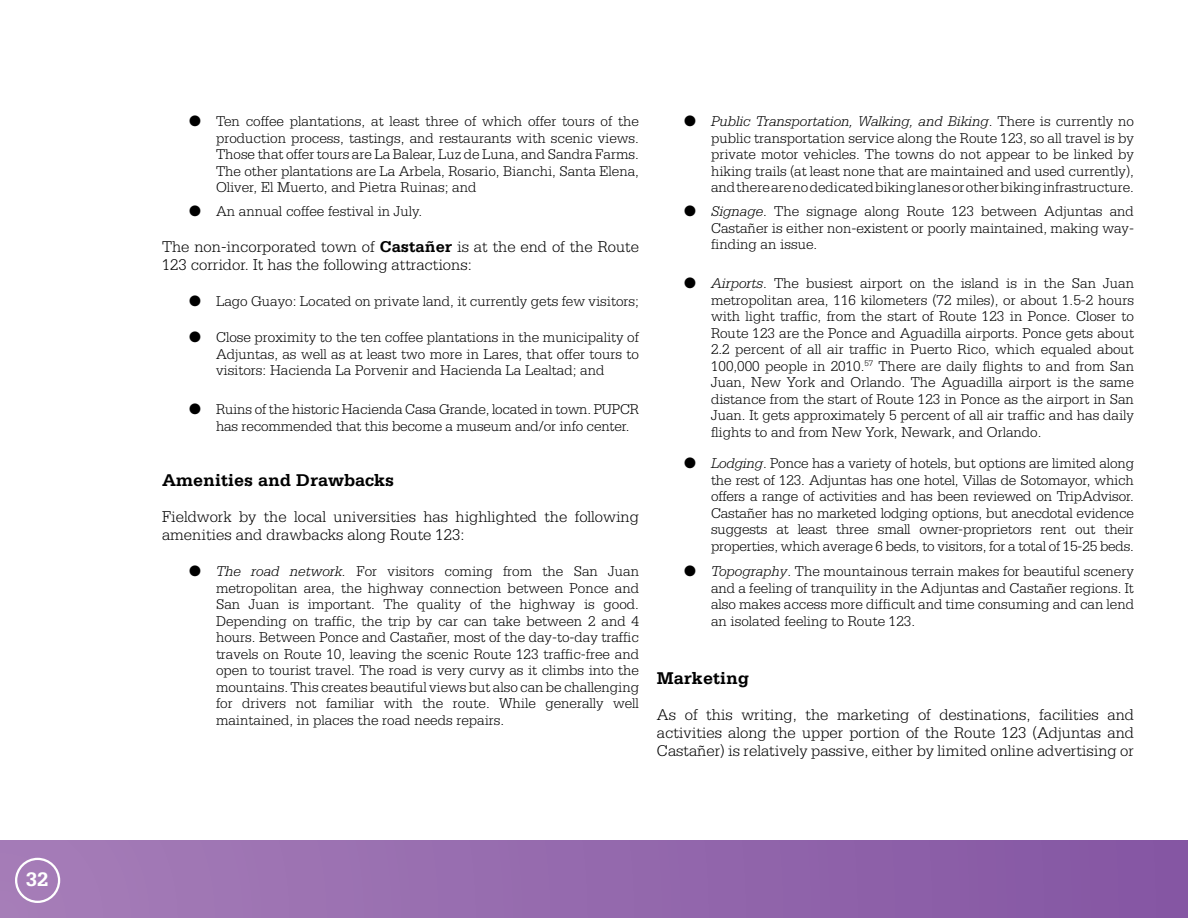
<style>
.page{position:relative;width:1188px;height:918px;background:#fff}
.page>*{position:absolute;margin:0;border:0;box-sizing:border-box;transform-origin:0 0}
.t1{font:700 20.7px "Serifa Std";color:#fff}
.t2{font:700 18px "Serifa Std";color:#000}
.t3{font:300 16.5px/18px "Serifa Std";color:#000}
.t4{font:300 15px/16.5px "Serifa Std";color:#000;text-align:justify}
.s1{font-weight:700}
.s2{font-style:italic}
</style>
<div class="page">
<div style="left:0;top:840px;width:1188px;height:78px;background:linear-gradient(to right,#a67eb8,#8455a3)"></div>
<div style="left:15px;top:858px;width:45px;height:45px;border:2px solid #fff;border-radius:50%"></div>
<h1 class="t1" style="left:26px;top:867px;width:24px">32</h1>
<p class="t4" style="left:216px;top:113px;width:425px;text-indent:-27px">● Ten coffee plantations, at least three of which offer tours of the production process, tastings, and restaurants with scenic views.<br>Those that offer tours are La Balear, Luz de Luna, and Sandra Farms.<br>The other plantations are La Arbela, Rosario, Bianchi, Santa Elena, Oliver, El Muerto, and Pietra Ruinas; and</p>
<p class="t4" style="left:189px;top:203px;width:235px">● An annual coffee festival in July.</p>
<p class="t3" style="left:162px;top:238px;width:478px">The non-incorporated town of <span class="s1">Castañer</span> is at the end of the Route<br>123 corridor. It has the following attractions:</p>
<p class="t4" style="left:189px;top:293px;width:451px">● Lago Guayo: Located on private land, it currently gets few visitors;</p>
<p class="t4" style="left:216px;top:329px;width:425px;text-indent:-27px">● Close proximity to the ten coffee plantations in the municipality of Adjuntas, as well as at least two more in Lares, that offer tours to visitors: Hacienda La Porvenir and Hacienda La Lealtad; and</p>
<p class="t4" style="left:216px;top:401px;width:425px;text-indent:-27px">● Ruins of the historic Hacienda Casa Grande, located in town. PUPCR has recommended that this become a museum and/or info center.</p>
<p class="t2" style="left:162px;top:470px;width:234px">Amenities and Drawbacks</p>
<p class="t3" style="left:162px;top:508px;width:478px">Fieldwork by the local universities has highlighted the following amenities and drawbacks along Route 123:</p>
<p class="t4" style="left:216px;top:563px;width:425px;text-indent:-27px">● <span class="s2">The road network.</span> For visitors coming from the San Juan metropolitan area, the highway connection between Ponce and San Juan is important. The quality of the highway is good.<br>Depending on traffic, the trip by car can take between 2 and 4 hours. Between Ponce and Castañer, most of the day-to-day traffic travels on Route 10, leaving the scenic Route 123 traffic-free and open to tourist travel. The road is very curvy as it climbs into the mountains. This creates beautiful views but also can be challenging for drivers not familiar with the route. While generally well maintained, in places the road needs repairs.</p>
<p class="t4" style="left:711px;top:113px;width:425px;text-indent:-27px">● <span class="s2">Public Transportation, Walking, and Biking</span>. There is currently no public transportation service along the Route 123, so all travel is by private motor vehicles. The towns do not appear to be linked by hiking trails (at least none that are maintained and used currently), and there are no dedicated biking lanes or other biking infrastructure.</p>
<p class="t4" style="left:711px;top:203px;width:425px;text-indent:-27px">● <span class="s2">Signage</span>. The signage along Route 123 between Adjuntas and Castañer is either non-existent or poorly maintained, making way&shy;finding an issue.</p>
<p class="t4" style="left:711px;top:275px;width:425px;text-indent:-27px">● <span class="s2">Airports</span>. The busiest airport on the island is in the San Juan metropolitan area, 116 kilometers (72 miles), or about 1.5-2 hours with light traffic, from the start of Route 123 in Ponce. Closer to Route 123 are the Ponce and Aguadilla airports. Ponce gets about 2.2 percent of all air traffic in Puerto Rico, which equaled about 100,000 people in 2010.<sup>57</sup> There are daily flights to and from San Juan, New York and Orlando. The Aguadilla airport is the same distance from the start of Route 123 in Ponce as the airport in San Juan. It gets approximately 5 percent of all air traffic and has daily flights to and from New York, Newark, and Orlando.</p>
<p class="t4" style="left:711px;top:455px;width:424px;text-indent:-27px">● <span class="s2">Lodging</span>. Ponce has a variety of hotels, but options are limited along the rest of 123. Adjuntas has one hotel, Villas de Sotomayor, which offers a range of activities and has been reviewed on TripAdvisor.<br>Castañer has no marketed lodging options, but anecdotal evidence suggests at least three small owner-proprietors rent out their properties, which average 6 beds, to visitors, for a total of 15-25 beds.</p>
<p class="t4" style="left:711px;top:563px;width:425px;text-indent:-27px">● <span class="s2">Topography</span>. The mountainous terrain makes for beautiful scenery and a feeling of tranquility in the Adjuntas and Castañer regions. It also makes access more difficult and time consuming and can lend an isolated feeling to Route 123.</p>
<p class="t2" style="left:657px;top:668px;width:94px">Marketing</p>
<p class="t3" style="left:657px;top:706px;width:479px;text-align:justify">As of this writing, the marketing of destinations, facilities and activities along the upper portion of the Route 123 (Adjuntas and Castañer) is relatively passive, either by limited online advertising or</p>
</div>
